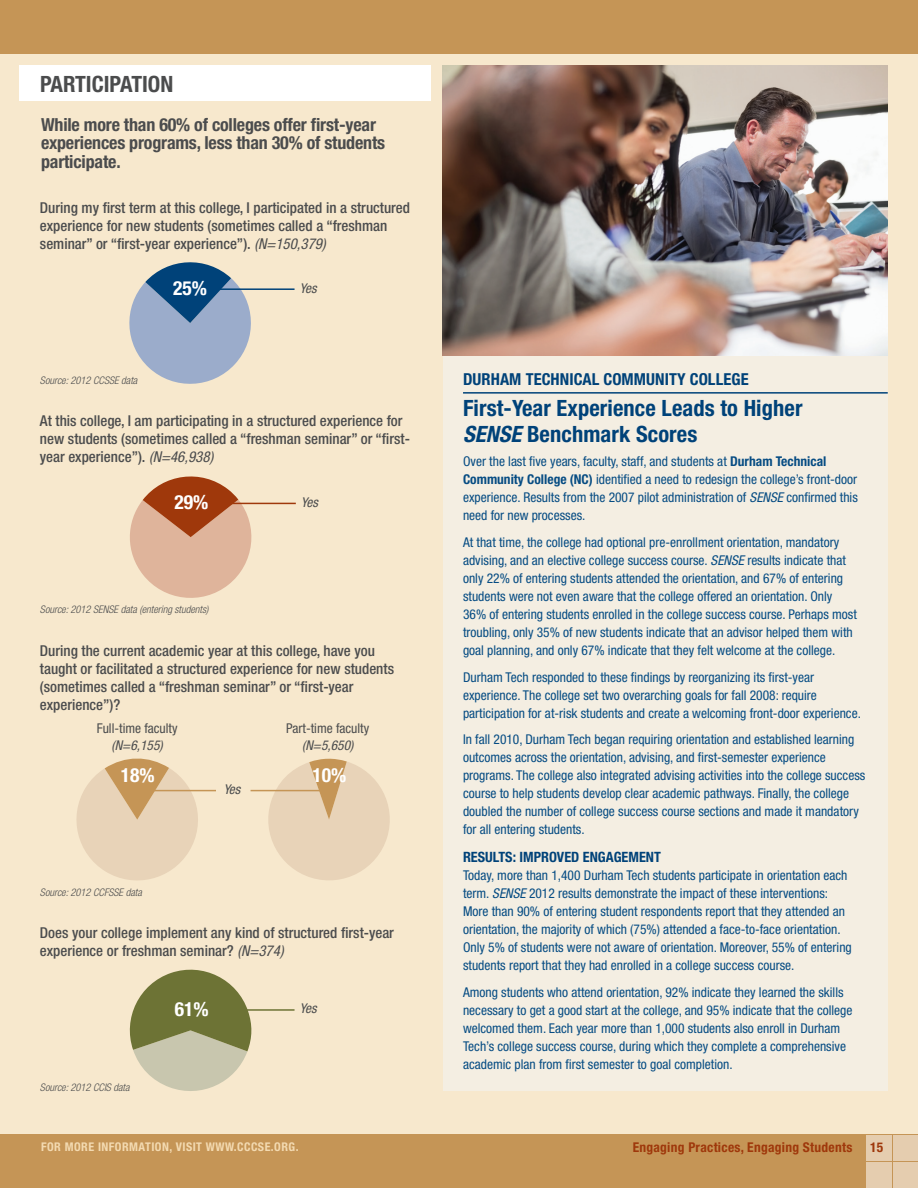
<style>
.page{position:relative;width:918px;height:1188px;background:#f7e8cd}
.page>*{position:absolute;margin:0;border:0;box-sizing:border-box;transform-origin:0 0}
.Sidebar_headline{font:700 condensed 22.5px/25.5px "Helvetica Neue LT Std";letter-spacing:.005em;color:#004279}
.t1{font:700 condensed 22.5px "Helvetica Neue LT Std";color:#4b4c4d}
.t2{font:700 condensed 19.5px "Helvetica Neue LT Std";color:#fff}
.particpation_intro{font:700 condensed 18px/18.8px "Helvetica Neue LT Std";letter-spacing:-.01em;color:#4b4c4d}
.sidebar_school_name{font:700 condensed 16.5px "Helvetica Neue LT Std";letter-spacing:.005em;color:#004279}
.CHART_question{font:500 condensed 15px/18px "Helvetica Neue LT Std";color:#4b4c4d}
.Sidebar_head_B{font:700 condensed 14.25px "Helvetica Neue LT Std";color:#004279}
.Sidebar_body{font:condensed 13.5px/18px "Helvetica Neue LT Std";color:#064c83}
.t3{font:condensed 13.5px/16.5px "Helvetica Neue LT Std";color:#4b4c4d;text-align:center}
.t4{font:700 condensed 13.5px "Helvetica Neue LT Std";letter-spacing:.02em;color:#9f380b}
.t5{font:italic condensed 13.5px "Helvetica Neue LT Std";letter-spacing:-.035em;color:#4b4c4d}
.t6{font:700 condensed 12px "Helvetica Neue LT Std";letter-spacing:.04em;color:#f3dab1}
.t7{font:italic 300 condensed 10.5px "Helvetica Neue LT Std";color:#4b4c4d}
.s1{font-weight:400;font-style:italic}
.s2{font-style:italic}
.s3{font-weight:700}
</style>
<div class="page">
<div style="left:0;top:1135px;width:918px;height:53px;background:#c59556"></div>
<div style="left:0;top:0;width:918px;height:54px;background:#c59556"></div>
<div style="left:866px;top:1162px;width:26px;height:26px;background:#e5cdaf"></div>
<div style="left:893px;top:1162px;width:25px;height:26px;background:#e5cdaf"></div>
<div style="left:893px;top:1135px;width:25px;height:26px;background:#e5cdaf"></div>
<div style="left:866px;top:1135px;width:26px;height:26px;background:#e5cdaf"></div>
<div style="left:443px;top:353px;width:445px;height:738px;background:#f4eee2"></div>
<hr style="left:463px;top:392px;width:425px;height:2px;background:#004279">
<div style="left:20px;top:66px;width:411px;height:35px;background:#fff"></div>
<svg style="left:130px;top:970px;width:121px;height:121px"></svg>
<hr style="left:241px;top:1009px;width:54px;height:2px;background:#6d7335">
<svg style="left:129px;top:262px;width:122px;height:122px"></svg>
<hr style="left:208px;top:288px;width:87px;height:2px;background:#004279">
<svg style="left:130px;top:477px;width:121px;height:121px"></svg>
<hr style="left:209px;top:503px;width:87px;height:1px;background:#9f380b">
<svg style="left:76px;top:759px;width:131px;height:121px"></svg>
<svg style="left:261px;top:759px;width:129px;height:121px"></svg>
<hr style="left:153px;top:790px;width:63px;height:1px;background:#c59556">
<hr style="left:251px;top:790px;width:71px;height:1px;background:#c59556">
<img style="left:443px;top:66px;width:445px;height:289px">
<p class="t1" style="left:40px;top:70px;width:135px">PARTICIPATION</p>
<p class="particpation_intro" style="left:41px;top:115px;width:346px">While more than 60% of colleges offer first-year experiences programs, less than 30% of students participate.</p>
<p class="CHART_question" style="left:40px;top:198px;width:372px">During my first term at this college, I participated in a structured experience for new students (sometimes called a “freshman seminar” or “first-year experience”). <span class="s1">(N=150,379)</span></p>
<p class="t2" style="left:173px;top:277px;width:35px">25%</p>
<p class="t5" style="left:300px;top:280px;width:18px">Yes</p>
<p class="t7" style="left:40px;top:374px;width:99px">Source: 2012 CCSSE data</p>
<p class="CHART_question" style="left:40px;top:412px;width:372px">At this college, I am participating in a structured experience for new students (sometimes called a “freshman seminar” or “first&shy;year experience”). <span class="s1">(N=46,938)</span></p>
<p class="t2" style="left:174px;top:491px;width:35px">29%</p>
<p class="t5" style="left:301px;top:494px;width:18px">Yes</p>
<p class="t7" style="left:40px;top:603px;width:170px">Source: 2012 SENSE data (entering students)</p>
<p class="CHART_question" style="left:40px;top:641px;width:356px">During the current academic year at this college, have you taught or facilitated a structured experience for new students (sometimes called a “freshman seminar” or “first-year experience”)?</p>
<p class="t3" style="left:97px;top:720px;width:82px">Full-time faculty <span class="s2">(N=6,155)</span></p>
<p class="t3" style="left:286px;top:720px;width:84px">Part-time faculty <span class="s2">(N=5,650)</span></p>
<p class="t2" style="left:121px;top:763px;width:35px">18%</p>
<p class="t2" style="left:312px;top:763px;width:35px">10%</p>
<p class="t7" style="left:40px;top:886px;width:103px">Source: 2012 CCFSSE data</p>
<p class="t5" style="left:224px;top:781px;width:18px">Yes</p>
<p class="CHART_question" style="left:40px;top:924px;width:356px">Does your college implement any kind of structured first-year experience or freshman seminar? <span class="s1">(N=374)</span></p>
<p class="t7" style="left:40px;top:1082px;width:91px">Source: 2012 CCIS data</p>
<p class="t2" style="left:175px;top:997px;width:35px">61%</p>
<p class="t5" style="left:300px;top:1001px;width:18px">Yes</p>
<p class="sidebar_school_name" style="left:463px;top:369px;width:287px">DURHAM TECHNICAL COMMUNITY COLLEGE</p>
<p class="Sidebar_headline" style="left:463px;top:395px;width:341px">First-Year Experience Leads to Higher<br><span class="s2">SENSE</span> Benchmark Scores</p>
<p class="Sidebar_body" style="left:463px;top:452px;width:396px">Over the last five years, faculty, staff, and students at <span class="s3">Durham Technical Community College (NC)</span> identified a need to redesign the college’s front-door experience. Results from the 2007 pilot administration of <span class="s2">SENSE</span> confirmed this need for new processes.</p>
<p class="Sidebar_body" style="left:463px;top:533px;width:395px">At that time, the college had optional pre-enrollment orientation, mandatory advising, and an elective college success course. <span class="s2">SENSE</span> results indicate that only 22% of entering students attended the orientation, and 67% of entering students were not even aware that the college offered an orientation. Only 36% of entering students enrolled in the college success course. Perhaps most troubling, only 35% of new students indicate that an advisor helped them with goal planning, and only 67% indicate that they felt welcome at the college.</p>
<p class="Sidebar_body" style="left:463px;top:668px;width:399px">Durham Tech responded to these findings by reorganizing its first-year experience. The college set two overarching goals for fall 2008: require participation for at-risk students and create a welcoming front-door experience.</p>
<p class="Sidebar_body" style="left:463px;top:730px;width:404px">In fall 2010, Durham Tech began requiring orientation and established learning outcomes across the orientation, advising, and first-semester experience programs. The college also integrated advising activities into the college success course to help students develop clear academic pathways. Finally, the college doubled the number of college success course sections and made it mandatory for all entering students.</p>
<p class="Sidebar_head_B" style="left:463px;top:849px;width:199px">RESULTS: IMPROVED ENGAGEMENT</p>
<p class="Sidebar_body" style="left:463px;top:867px;width:390px">Today, more than 1,400 Durham Tech students participate in orientation each term. <span class="s2">SENSE</span> 2012 results demonstrate the impact of these interventions:<br>More than 90% of entering student respondents report that they attended an orientation, the majority of which (75%) attended a face-to-face orientation.<br>Only 5% of students were not aware of orientation. Moreover, 55% of entering students report that they had enrolled in a college success course.</p>
<p class="Sidebar_body" style="left:463px;top:983px;width:391px">Among students who attend orientation, 92% indicate they learned the skills necessary to get a good start at the college, and 95% indicate that the college welcomed them. Each year more than 1,000 students also enroll in Durham Tech’s college success course, during which they complete a comprehensive academic plan from first semester to goal completion.</p>
<p class="t6" style="left:41px;top:1140px;width:259px">FOR MORE INFORMATION, VISIT WWW.CCCSE.ORG.</p>
<p class="t4" style="left:633px;top:1140px;width:221px">Engaging Practices, Engaging Students</p>
<p class="t4" style="left:870px;top:1140px;width:15px">15</p>
</div>
